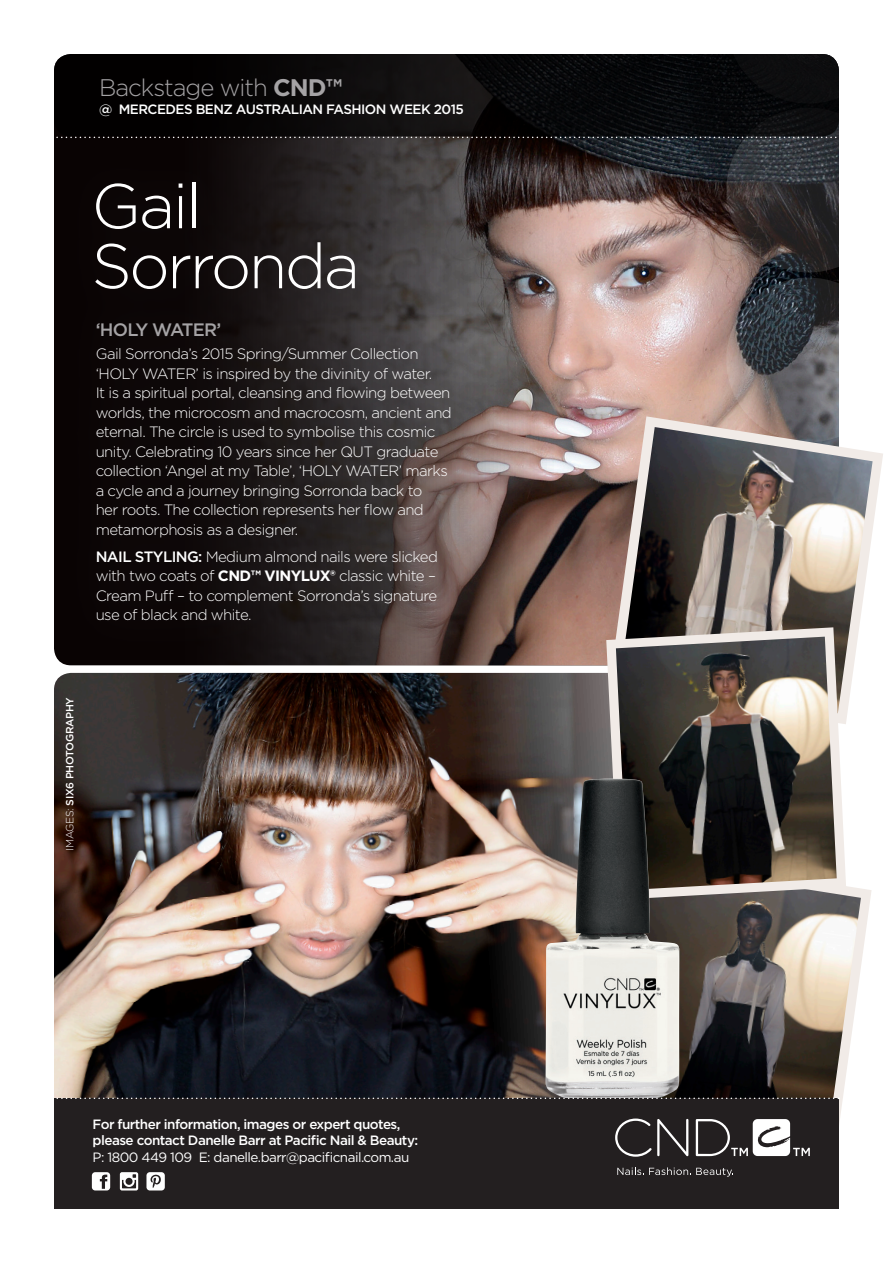
<style>
.page{position:relative;width:893px;height:1263px;background:#fff}
.page>*{position:absolute;margin:0;border:0;box-sizing:border-box;transform-origin:0 0}
.t1{font:300 63px/60px "Gotham";letter-spacing:-.04em;color:#fff}
.t2{font:300 24px "Gotham";letter-spacing:-.04em;color:#a5a3a5}
.t3{font:500 18px "Gotham";letter-spacing:-.04em;color:#a5a3a5}
.t4{font:300 15px/19.5px "Gotham";letter-spacing:-.04em;color:#fff}
.t5{font:500 13.5px/16.5px "Gotham";letter-spacing:-.04em;color:#fff}
.t6{font:13.5px "Gotham";letter-spacing:-.04em;color:#fff}
.t7{font:500 10.5px "Gotham";letter-spacing:-.03em;color:#fff}
.s1{font-weight:700}
.s2{font-weight:500}
.s3{font-weight:300}
</style>
<div class="page">
<img style="left:54px;top:673px;width:552px;height:424px">
<img style="left:121px;top:136px;width:718px;height:529px">
<svg style="left:726px;top:108px;width:165px;height:164px"></svg>
<svg style="left:726px;top:278px;width:165px;height:164px"></svg>
<svg style="left:609px;top:416px;width:274px;height:304px"></svg>
<img style="left:620px;top:427px;width:253px;height:286px">
<svg style="left:861px;top:888px;width:10px;height:76px"></svg>
<img style="left:679px;top:886px;width:182px;height:237px">
<svg style="left:606px;top:627px;width:240px;height:273px;background:#aca5a2"></svg>
<img style="left:616px;top:637px;width:221px;height:253px">
<img style="left:545px;top:779px;width:134px;height:318px">
<div style="left:54px;top:1098px;width:785px;height:111px;background:#231f20"></div>
<svg style="left:92px;top:1172px;width:18px;height:18px"></svg>
<svg style="left:120px;top:1172px;width:18px;height:18px"></svg>
<div style="left:146px;top:1172px;width:19px;height:18px;background:#fff;border-radius:3px"></div>
<svg style="left:150px;top:1174px;width:11px;height:14px"></svg>
<svg style="left:615px;top:1118px;width:195px;height:39px"></svg>
<svg style="left:617px;top:1167px;width:116px;height:9px"></svg>
<svg style="left:54px;top:1097px;width:785px;height:2px"></svg>
<svg style="left:54px;top:54px;width:785px;height:82px;background:#090809"></svg>
<svg style="left:54px;top:137px;width:801px;height:1px"></svg>
<div style="left:53px;top:141px;width:439px;height:523px;background:#231f20;opacity:.75"></div>
<p class="t2" style="left:99px;top:73px;width:245px">Backstage with <span class="s1">CND™</span></p>
<p class="t5" style="left:99px;top:101px;width:366px">@ MERCEDES BENZ AUSTRALIAN FASHION WEEK 2015</p>
<p class="t1" style="left:92px;top:174px;width:270px">Gail<br>Sorronda</p>
<p class="t3" style="left:96px;top:318px;width:127px">‘HOLY WATER’</p>
<p class="t4" style="left:96px;top:344px;width:358px">Gail Sorronda’s 2015 Spring/Summer Collection ‘HOLY WATER’ is inspired by the divinity of water.<br>It is a spiritual portal, cleansing and flowing between worlds, the microcosm and macrocosm, ancient and eternal. The circle is used to symbolise this cosmic unity. Celebrating 10 years since her QUT graduate collection ‘Angel at my Table’, ‘HOLY WATER’ marks a cycle and a journey bringing Sorronda back to<br>her roots. The collection represents her flow and metamorphosis as a designer.</p>
<p class="t4" style="left:96px;top:546px;width:344px"><span class="s2">NAIL STYLING:</span> Medium almond nails were slicked with two coats of <span class="s1">CND™ VINYLUX®</span> classic white – Cream Puff – to complement Sorronda’s signature use of black and white.</p>
<p class="t7" style="left:63px;top:850px;width:155px;rotate:-90deg"><span class="s3">IMAGES:</span> SIX6 PHOTOGRAPHY</p>
<p class="t5" style="left:93px;top:1116px;width:327px">For further information, images or expert quotes, please contact Danelle Barr at Pacific Nail &amp; Beauty:</p>
<p class="t6" style="left:93px;top:1148px;width:318px">P: 1800 449 109 E: danelle.barr@pacificnail.com.au</p>
</div>
